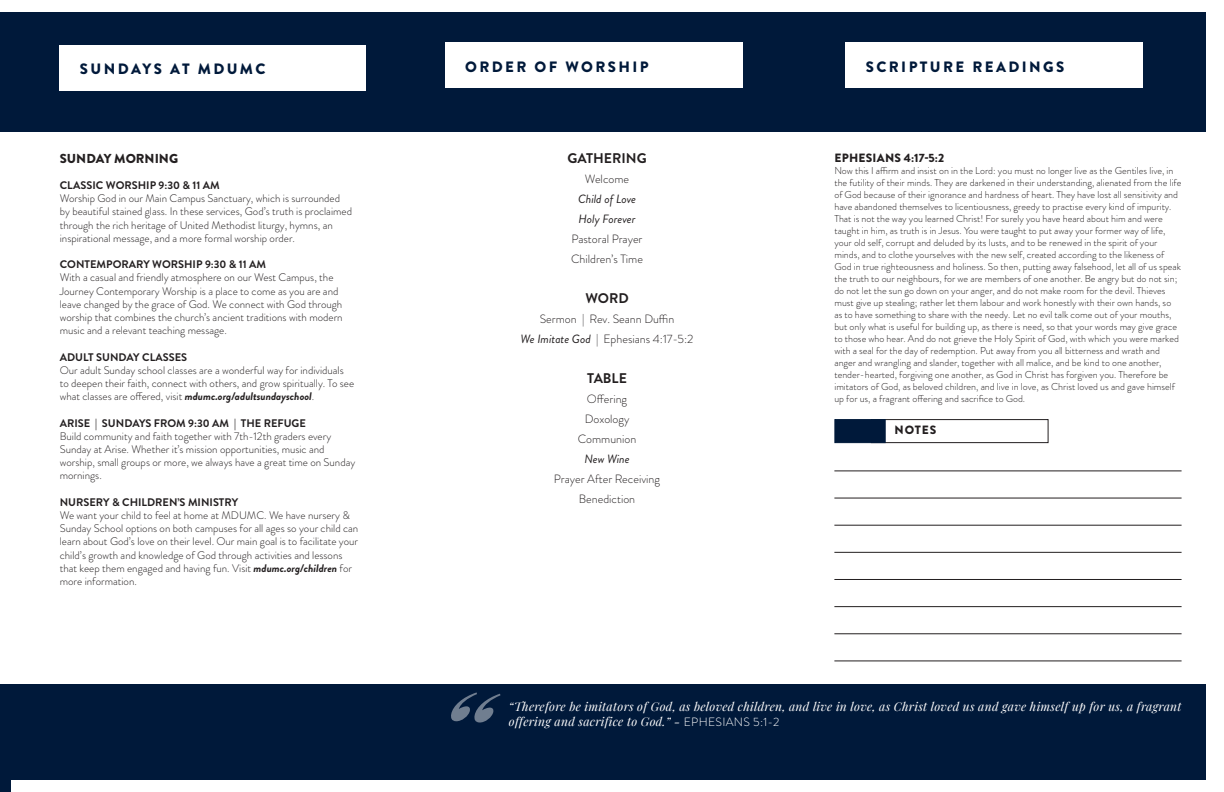
<style>
.page{position:relative;width:1224px;height:792px;background:#fff}
.page>*{position:absolute;margin:0;border:0;box-sizing:border-box;transform-origin:0 0}
.t1{font:900 15px "Brandon Grotesque";letter-spacing:.16em;color:#00193a}
.t2{font:700 14px "Brandon Grotesque";color:#231f20}
.t3{font:900 13px "Brandon Grotesque";color:#231f20}
.t4{font:italic 12px/15px "Playfair Display";letter-spacing:.025em;color:#fff}
.t5{font:300 12px "Brandon Grotesque";color:#231f20}
.t6{font:italic 12px "Brandon Grotesque";color:#231f20}
.t7{font:900 12px "Brandon Grotesque";letter-spacing:.02em;color:#231f20}
.t8{font:300 11px/13.2px "Brandon Grotesque";color:#231f20}
.t9{font:700 11px "Brandon Grotesque";color:#231f20}
.t10{font:300 10px/12px "Brandon Grotesque";color:#231f20}
.s1{font-weight:700;font-style:italic}
.s2{font-weight:400;font-style:italic}
.s3{font-family:"Brandon Grotesque";font-weight:300;font-style:normal}
</style>
<div class="page">
<div style="left:0;top:684px;width:1224px;height:108px;background:#00193a"></div>
<svg style="left:451px;top:692px;width:49px;height:31px"></svg>
<div style="left:0;top:0;width:1224px;height:132px;background:#00193a"></div>
<hr style="left:834px;top:470px;width:348px;height:1px;background:#231f20">
<hr style="left:834px;top:498px;width:348px;height:1px;background:#231f20">
<hr style="left:834px;top:552px;width:348px;height:1px;background:#231f20">
<hr style="left:834px;top:579px;width:348px;height:1px;background:#231f20">
<hr style="left:834px;top:606px;width:348px;height:1px;background:#231f20">
<hr style="left:834px;top:525px;width:348px;height:1px;background:#231f20">
<hr style="left:834px;top:633px;width:348px;height:1px;background:#231f20">
<hr style="left:834px;top:660px;width:348px;height:1px;background:#231f20">
<div style="left:845px;top:43px;width:298px;height:45px;background:#fff"></div>
<div style="left:445px;top:43px;width:298px;height:45px;background:#fff"></div>
<div style="left:59px;top:45px;width:306px;height:45px;background:#fff"></div>
<div style="left:0;top:0;width:1224px;height:11px;background:#fff"></div>
<div style="left:1206px;top:6px;width:18px;height:786px;background:#fff"></div>
<div style="left:11px;top:780px;width:1213px;height:11px;background:#fff"></div>
<div style="left:871px;top:419px;width:178px;height:24px;border:1px solid #231f20"></div>
<div style="left:834px;top:419px;width:52px;height:24px;background:#00193a;border:1px solid #00193a"></div>
<p class="t1" style="left:80px;top:58px;width:187px">SUNDAYS AT MDUMC</p>
<p class="t3" style="left:60px;top:149px;width:120px">SUNDAY MORNING</p>
<p class="t9" style="left:60px;top:177px;width:161px">CLASSIC WORSHIP 9:30 &amp; 11 AM</p>
<p class="t8" style="left:60px;top:192px;width:282px">Worship God in our Main Campus Sanctuary, which is surrounded</p>
<p class="t8" style="left:60px;top:205px;width:294px">by beautiful stained glass. In these services, God’s truth is proclaimed</p>
<p class="t8" style="left:60px;top:218px;width:275px">through the rich heritage of United Methodist liturgy, hymns, an</p>
<p class="t8" style="left:60px;top:231px;width:237px">inspirational message, and a more formal worship order.</p>
<p class="t9" style="left:60px;top:257px;width:208px">CONTEMPORARY WORSHIP 9:30 &amp; 11 AM</p>
<p class="t8" style="left:60px;top:271px;width:275px">With a casual and friendly atmosphere on our West Campus, the</p>
<p class="t8" style="left:60px;top:284px;width:284px">Journey Contemporary Worship is a place to come as you are and leave changed by the grace of God. We connect with God through worship that combines the church’s ancient traditions with modern music and a relevant teaching message.</p>
<p class="t9" style="left:60px;top:349px;width:129px">ADULT SUNDAY CLASSES</p>
<p class="t8" style="left:60px;top:363px;width:286px">Our adult Sunday school classes are a wonderful way for individuals</p>
<p class="t8" style="left:60px;top:377px;width:296px">to deepen their faith, connect with others, and grow spiritually. To see</p>
<p class="t8" style="left:60px;top:390px;width:256px">what classes are offered, visit <span class="s1">mdumc.org/adultsundayschool</span>.</p>
<p class="t9" style="left:60px;top:415px;width:248px">ARISE | SUNDAYS FROM 9:30 AM | THE REFUGE</p>
<p class="t8" style="left:60px;top:429px;width:297px">Build community and faith together with 7th-12th graders every Sunday at Arise. Whether it’s mission opportunities, music and worship, small groups or more, we always have a great time on Sunday mornings.</p>
<p class="t9" style="left:60px;top:494px;width:180px">NURSERY &amp; CHILDREN’S MINISTRY</p>
<p class="t8" style="left:60px;top:509px;width:292px">We want your child to feel at home at MDUMC. We have nursery &amp;</p>
<p class="t8" style="left:60px;top:522px;width:300px">Sunday School options on both campuses for all ages so your child can</p>
<p class="t8" style="left:60px;top:535px;width:300px">learn about God’s love on their level. Our main goal is to facilitate your</p>
<p class="t8" style="left:60px;top:548px;width:294px">child’s growth and knowledge of God through activities and lessons that keep them engaged and having fun. Visit <span class="s1">mdumc.org/children</span> for more information.</p>
<p class="t1" style="left:465px;top:56px;width:185px">ORDER OF WORSHIP</p>
<p class="t1" style="left:866px;top:56px;width:200px">SCRIPTURE READINGS</p>
<p class="t2" style="left:567px;top:149px;width:81px">GATHERING</p>
<p class="t5" style="left:585px;top:171px;width:46px">Welcome</p>
<p class="t6" style="left:578px;top:191px;width:60px">Child of Love</p>
<p class="t6" style="left:579px;top:211px;width:59px">Holy Forever</p>
<p class="t5" style="left:572px;top:231px;width:72px">Pastoral Prayer</p>
<p class="t5" style="left:571px;top:251px;width:73px">Children’s Time</p>
<p class="t2" style="left:585px;top:289px;width:45px">WORD</p>
<p class="t5" style="left:540px;top:311px;width:136px">Sermon | Rev. Seann Duffin</p>
<p class="t5" style="left:521px;top:331px;width:175px"><span class="s2">We Imitate God</span> | Ephesians 4:17-5:2</p>
<p class="t2" style="left:587px;top:369px;width:41px">TABLE</p>
<p class="t5" style="left:587px;top:391px;width:42px">Offering</p>
<p class="t5" style="left:585px;top:411px;width:46px">Doxology</p>
<p class="t5" style="left:578px;top:431px;width:60px">Communion</p>
<p class="t6" style="left:584px;top:451px;width:47px">New Wine</p>
<p class="t5" style="left:554px;top:471px;width:108px">Prayer After Receiving</p>
<p class="t5" style="left:579px;top:491px;width:58px">Benediction</p>
<p class="t7" style="left:834px;top:149px;width:111px">EPHESIANS 4:17-5:2</p>
<p class="t10" style="left:834px;top:164px;width:349px">Now this I affirm and insist on in the Lord: you must no longer live as the Gentiles live, in the futility of their minds. They are darkened in their understanding, alienated from the life of God because of their ignorance and hardness of heart. They have lost all sensitivity and have abandoned themselves to licentiousness, greedy to practise every kind of impurity.<br>That is not the way you learned Christ! For surely you have heard about him and were taught in him, as truth is in Jesus. You were taught to put away your former way of life, your old self, corrupt and deluded by its lusts, and to be renewed in the spirit of your minds, and to clothe yourselves with the new self, created according to the likeness of God in true righteousness and holiness. So then, putting away falsehood, let all of us speak the truth to our neighbours, for we are members of one another. Be angry but do not sin; do not let the sun go down on your anger, and do not make room for the devil. Thieves must give up stealing; rather let them labour and work honestly with their own hands, so as to have something to share with the needy. Let no evil talk come out of your mouths, but only what is useful for building up, as there is need, so that your words may give grace to those who hear. And do not grieve the Holy Spirit of God, with which you were marked with a seal for the day of redemption. Put away from you all bitterness and wrath and anger and wrangling and slander, together with all malice, and be kind to one another, tender-hearted, forgiving one another, as God in Christ has forgiven you. Therefore be imitators of God, as beloved children, and live in love, as Christ loved us and gave himself up for us, a fragrant offering and sacrifice to God.</p>
<p class="t7" style="left:895px;top:421px;width:43px">NOTES</p>
<p class="t4" style="left:509px;top:698px;width:674px">“Therefore be imitators of God, as beloved children, and live in love, as Christ loved us and gave himself up for us, a fragrant offering and sacrifice to God.” - <span class="s3">EPHESIANS 5:1-2</span></p>
</div>
